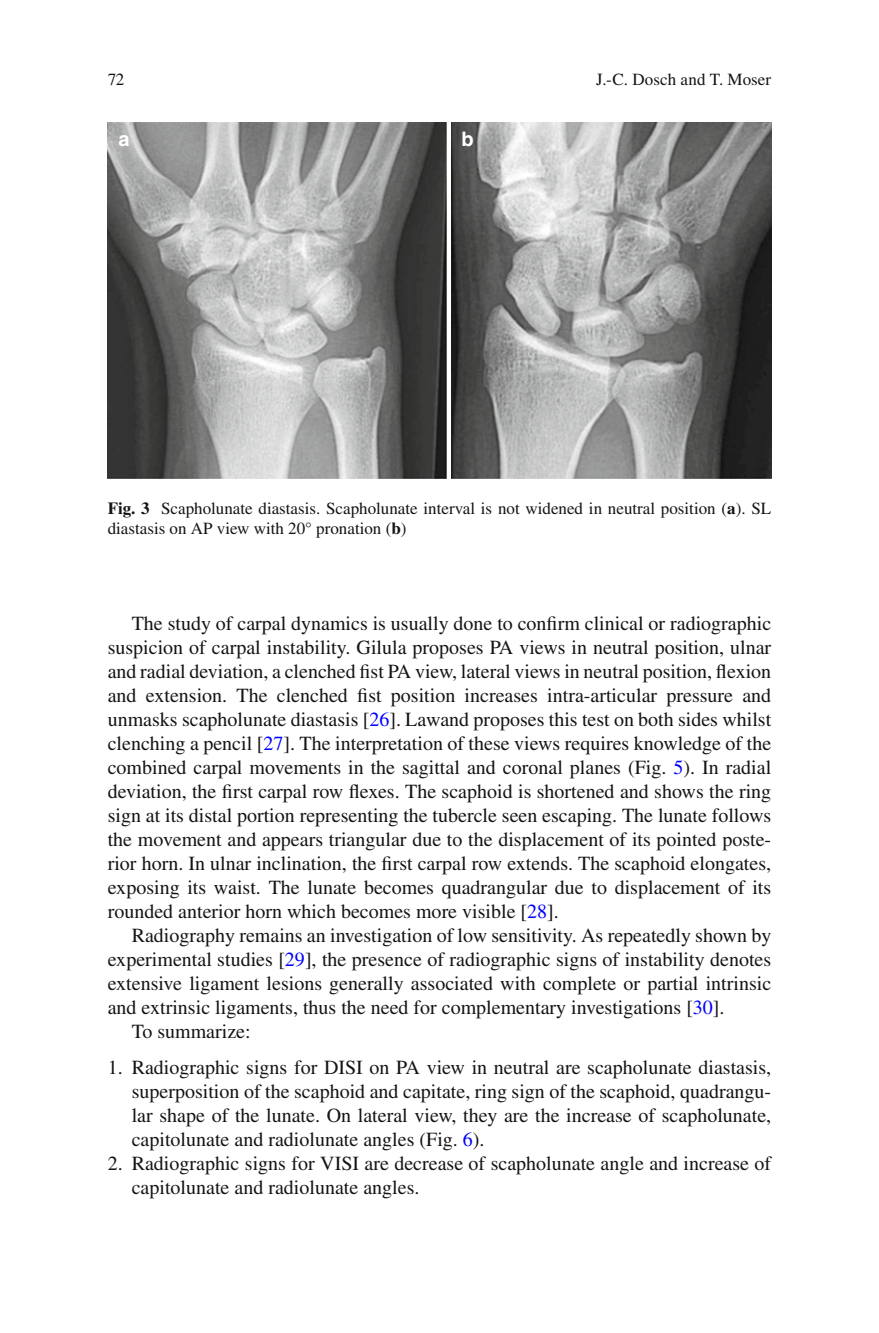
<style>
.page{position:relative;width:879px;height:1333px;background:#fff}
.page>*{position:absolute;margin:0;border:0;box-sizing:border-box;transform-origin:0 0}
.t1{font:20px/24px "Times";color:#131413;text-align:justify}
.t2{font:700 20px "Helvetica";color:#fff}
.t3{font:17px/20px "Times";color:#131413}
.s1{font-weight:700}
.s2{color:#00f}
</style>
<div class="page">
<img style="left:451px;top:122px;width:320px;height:356px">
<img style="left:108px;top:122px;width:338px;height:356px">
<p class="t3" style="left:108px;top:71px;width:18px">72</p>
<p class="t3" style="left:596px;top:71px;width:176px">J.-C. Dosch and T. Moser</p>
<p class="t2" style="left:118px;top:127px;width:13px">a</p>
<p class="t2" style="left:461px;top:127px;width:14px">b</p>
<p class="t3" style="left:108px;top:500px;width:665px"><span class="s1">Fig. 3</span> Scapholunate diastasis. Scapholunate interval is not widened in neutral position ( <span class="s1">a</span> ). SL diastasis on AP view with 20° pronation ( <span class="s1">b</span> )</p>
<p class="t1" style="left:108px;top:612px;width:665px;text-indent:24px">The study of carpal dynamics is usually done to con fi rm clinical or radiographic suspicion of carpal instability. Gilula proposes PA views in neutral position, ulnar and radial deviation, a clenched fi st PA view, lateral views in neutral position, fl exion and extension. The clenched fi st position increases intra-articular pressure and unmasks scapholunate diastasis [ <span class="s2">26</span> ] . Lawand proposes this test on both sides whilst clenching a pencil [ <span class="s2">27</span> ] . The interpretation of these views requires knowledge of the combined carpal movements in the sagittal and coronal planes (Fig. <span class="s2">5</span> ). In radial deviation, the fi rst carpal row fl exes. The scaphoid is shortened and shows the ring sign at its distal portion representing the tubercle seen escaping. The lunate follows the movement and appears triangular due to the displacement of its pointed poste&shy;rior horn. In ulnar inclination, the fi rst carpal row extends. The scaphoid elongates, exposing its waist. The lunate becomes quadrangular due to displacement of its rounded anterior horn which becomes more visible [ <span class="s2">28</span> ] .</p>
<p class="t1" style="left:132px;top:924px;width:641px">Radiography remains an investigation of low sensitivity. As repeatedly shown by</p>
<p class="t1" style="left:108px;top:948px;width:665px">experimental studies [ <span class="s2">29</span> ] , the presence of radiographic signs of instability denotes</p>
<p class="t1" style="left:108px;top:972px;width:665px">extensive ligament lesions generally associated with complete or partial intrinsic</p>
<p class="t1" style="left:108px;top:996px;width:618px">and extrinsic ligaments, thus the need for complementary investigations [ <span class="s2">30</span> ] .</p>
<p class="t1" style="left:132px;top:1020px;width:120px">To summarize:</p>
<p class="t1" style="left:132px;top:1056px;width:641px;text-indent:-24px">1. Radiographic signs for DISI on PA view in neutral are scapholunate diastasis, superposition of the scaphoid and capitate, ring sign of the scaphoid, quadrangu&shy;lar shape of the lunate. On lateral view, they are the increase of scapholunate, capitolunate and radiolunate angles (Fig. <span class="s2">6</span> ).</p>
<p class="t1" style="left:132px;top:1152px;width:641px;text-indent:-24px">2. Radiographic signs for VISI are decrease of scapholunate angle and increase of capitolunate and radiolunate angles.</p>
</div>
